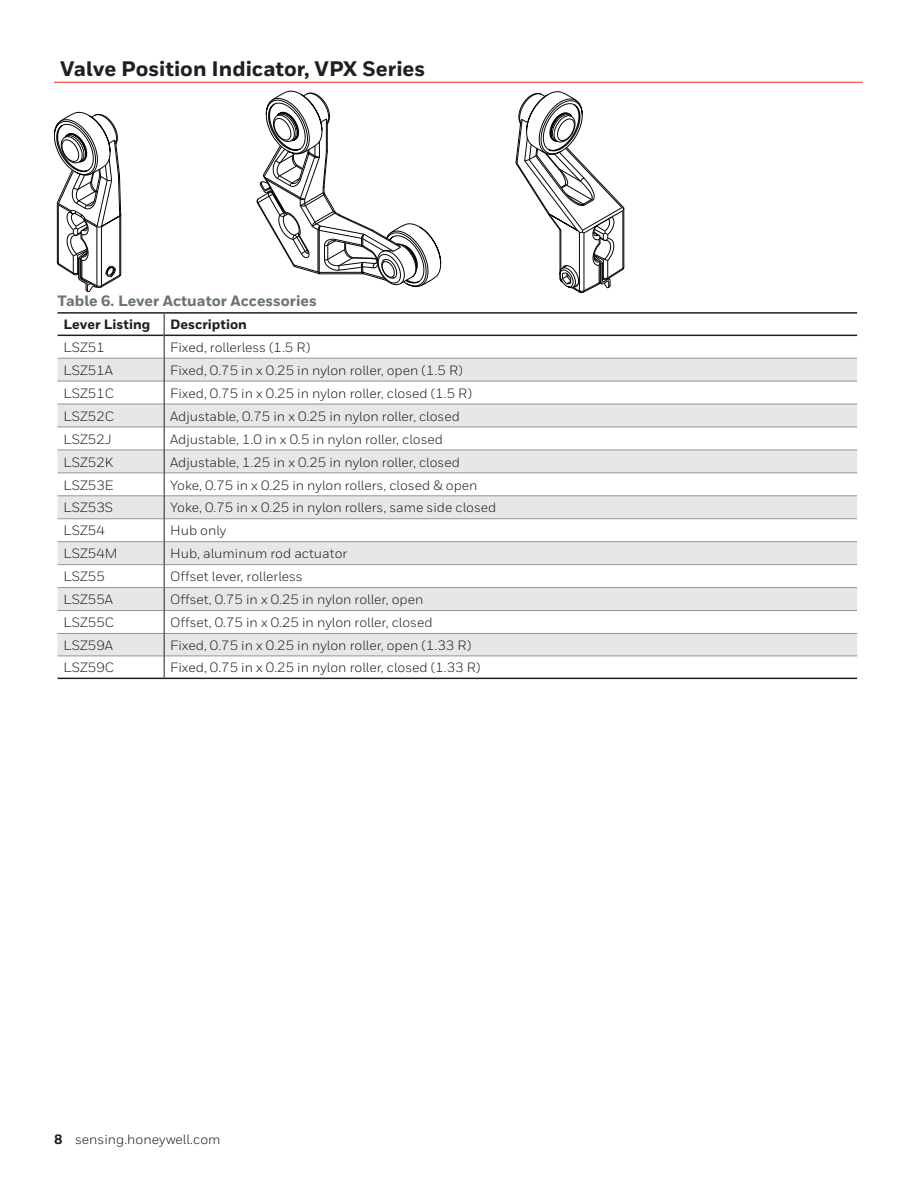
<style>
.page{position:relative;width:918px;height:1188px;background:#fff}
.page>*{position:absolute;margin:0;border:0;box-sizing:border-box;transform-origin:0 0}
.t1{font:800 21px "Honeywell Sans";color:#231f20}
.t2{font:800 15px "Honeywell Sans";color:#6a747b}
.t3{font:13.5px "Honeywell Sans";color:#231f20}
.t4{font:800 13.5px "Honeywell Sans";color:#231f20}
.s1{font-weight:800}
</style>
<div class="page">
<hr style="left:54px;top:82px;width:809px;height:1px;background:#ee2e22">
<svg style="left:58px;top:359px;width:799px;height:297px;fill:#e6e7e9"></svg>
<hr style="left:58px;top:358px;width:106px;height:1px;background:#939598">
<hr style="left:165px;top:358px;width:692px;height:1px;background:#939598">
<hr style="left:58px;top:381px;width:106px;height:1px;background:#939598">
<hr style="left:165px;top:381px;width:692px;height:1px;background:#939598">
<hr style="left:58px;top:404px;width:106px;height:1px;background:#939598">
<hr style="left:165px;top:404px;width:692px;height:1px;background:#939598">
<hr style="left:58px;top:427px;width:106px;height:1px;background:#939598">
<hr style="left:165px;top:427px;width:692px;height:1px;background:#939598">
<hr style="left:58px;top:450px;width:106px;height:1px;background:#939598">
<hr style="left:165px;top:450px;width:692px;height:1px;background:#939598">
<hr style="left:58px;top:472px;width:106px;height:1px;background:#939598">
<hr style="left:165px;top:472px;width:692px;height:1px;background:#939598">
<hr style="left:58px;top:495px;width:106px;height:1px;background:#939598">
<hr style="left:165px;top:495px;width:692px;height:1px;background:#939598">
<hr style="left:58px;top:518px;width:106px;height:1px;background:#939598">
<hr style="left:165px;top:518px;width:692px;height:1px;background:#939598">
<hr style="left:58px;top:541px;width:106px;height:1px;background:#939598">
<hr style="left:165px;top:541px;width:692px;height:1px;background:#939598">
<hr style="left:58px;top:564px;width:106px;height:1px;background:#939598">
<hr style="left:165px;top:564px;width:692px;height:1px;background:#939598">
<hr style="left:58px;top:587px;width:106px;height:1px;background:#939598">
<hr style="left:165px;top:587px;width:692px;height:1px;background:#939598">
<hr style="left:58px;top:610px;width:106px;height:1px;background:#939598">
<hr style="left:165px;top:610px;width:692px;height:1px;background:#939598">
<hr style="left:58px;top:633px;width:106px;height:1px;background:#939598">
<hr style="left:165px;top:633px;width:692px;height:1px;background:#939598">
<hr style="left:58px;top:656px;width:106px;height:1px;background:#939598">
<hr style="left:165px;top:656px;width:692px;height:1px;background:#939598">
<hr style="left:58px;top:312px;width:106px;height:2px;background:#231f20">
<hr style="left:164px;top:312px;width:693px;height:2px;background:#231f20">
<hr style="left:58px;top:335px;width:106px;height:1px;background:#231f20">
<hr style="left:165px;top:335px;width:692px;height:1px;background:#231f20">
<hr style="left:58px;top:678px;width:106px;height:1px;background:#231f20">
<hr style="left:164px;top:678px;width:693px;height:1px;background:#231f20">
<svg style="left:164px;top:314px;width:1px;height:364px"></svg>
<svg style="left:54px;top:111px;width:45px;height:182px"></svg>
<svg style="left:70px;top:114px;width:52px;height:178px"></svg>
<svg style="left:515px;top:91px;width:110px;height:202px"></svg>
<svg style="left:256px;top:91px;width:186px;height:197px"></svg>
<h1 class="t1" style="left:60px;top:56px;width:367px">Valve Position Indicator, VPX Series</h1>
<p class="t2" style="left:58px;top:292px;width:261px">Table 6. Lever Actuator Accessories</p>
<p class="t4" style="left:64px;top:316px;width:88px">Lever Listing</p>
<p class="t4" style="left:170px;top:316px;width:78px">Description</p>
<p class="t3" style="left:64px;top:339px;width:43px">LSZ51</p>
<p class="t3" style="left:170px;top:339px;width:142px">Fixed, rollerless (1.5 R)</p>
<p class="t3" style="left:64px;top:362px;width:51px">LSZ51A</p>
<p class="t3" style="left:170px;top:362px;width:294px">Fixed, 0.75 in x 0.25 in nylon roller, open (1.5 R)</p>
<p class="t3" style="left:64px;top:385px;width:52px">LSZ51C</p>
<p class="t3" style="left:170px;top:385px;width:304px">Fixed, 0.75 in x 0.25 in nylon roller, closed (1.5 R)</p>
<p class="t3" style="left:64px;top:408px;width:52px">LSZ52C</p>
<p class="t3" style="left:170px;top:408px;width:291px">Adjustable, 0.75 in x 0.25 in nylon roller, closed</p>
<p class="t3" style="left:64px;top:431px;width:50px">LSZ52J</p>
<p class="t3" style="left:170px;top:431px;width:274px">Adjustable, 1.0 in x 0.5 in nylon roller, closed</p>
<p class="t3" style="left:64px;top:454px;width:51px">LSZ52K</p>
<p class="t3" style="left:170px;top:454px;width:291px">Adjustable, 1.25 in x 0.25 in nylon roller, closed</p>
<p class="t3" style="left:64px;top:477px;width:52px">LSZ53E</p>
<p class="t3" style="left:170px;top:477px;width:309px">Yoke, 0.75 in x 0.25 in nylon rollers, closed &amp; open</p>
<p class="t3" style="left:64px;top:500px;width:51px">LSZ53S</p>
<p class="t3" style="left:170px;top:500px;width:328px">Yoke, 0.75 in x 0.25 in nylon rollers, same side closed</p>
<p class="t3" style="left:64px;top:523px;width:43px">LSZ54</p>
<p class="t3" style="left:170px;top:523px;width:58px">Hub only</p>
<p class="t3" style="left:64px;top:546px;width:55px">LSZ54M</p>
<p class="t3" style="left:170px;top:546px;width:179px">Hub, aluminum rod actuator</p>
<p class="t3" style="left:64px;top:569px;width:43px">LSZ55</p>
<p class="t3" style="left:170px;top:569px;width:134px">Offset lever, rollerless</p>
<p class="t3" style="left:64px;top:592px;width:51px">LSZ55A</p>
<p class="t3" style="left:170px;top:592px;width:255px">Offset, 0.75 in x 0.25 in nylon roller, open</p>
<p class="t3" style="left:64px;top:614px;width:52px">LSZ55C</p>
<p class="t3" style="left:170px;top:614px;width:264px">Offset, 0.75 in x 0.25 in nylon roller, closed</p>
<p class="t3" style="left:64px;top:637px;width:51px">LSZ59A</p>
<p class="t3" style="left:170px;top:637px;width:303px">Fixed, 0.75 in x 0.25 in nylon roller, open (1.33 R)</p>
<p class="t3" style="left:64px;top:660px;width:52px">LSZ59C</p>
<p class="t3" style="left:170px;top:660px;width:312px">Fixed, 0.75 in x 0.25 in nylon roller, closed (1.33 R)</p>
<p class="t3" style="left:54px;top:1132px;width:168px"><span class="s1">8</span> sensing.honeywell.com</p>
</div>
